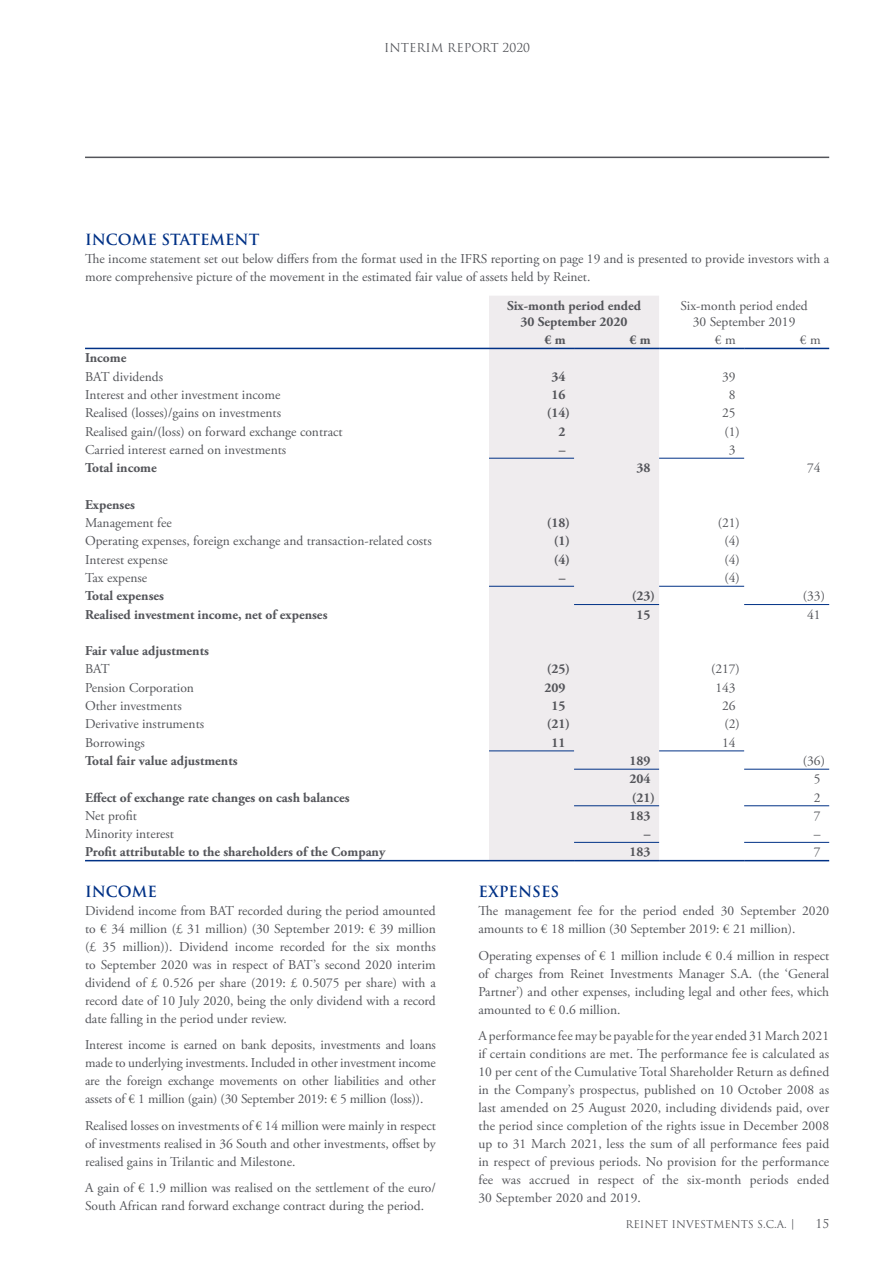
<style>
.page{position:relative;width:893px;height:1263px;background:#fff}
.page>*{position:absolute;margin:0;border:0;box-sizing:border-box;transform-origin:0 0}
.t1{font:700 15px "Trajan Pro";color:#003186}
.t2{font:13.5px/18px "Adobe Garamond Pro";color:#54555a;text-align:justify}
.t3{font:700 13.5px/16.2px "Adobe Garamond Pro";color:#54555a;text-align:center}
.t4{font:12px "Trajan Pro";color:#54555a}
.t5{font:10.5px "Trajan Pro";color:#54555a}
.s1{font-weight:700}
</style>
<div class="page">
<hr style="left:85px;top:157px;width:744px;height:1px;background:#54555a">
<div style="left:489px;top:296px;width:170px;height:52px;background:#efecee"></div>
<div style="left:489px;top:349px;width:170px;height:511px;background:#efecee"></div>
<hr style="left:85px;top:348px;width:404px;height:1px;background:#003186">
<hr style="left:489px;top:348px;width:85px;height:1px;background:#003186">
<hr style="left:574px;top:348px;width:85px;height:1px;background:#003186">
<hr style="left:659px;top:348px;width:85px;height:1px;background:#003186">
<hr style="left:744px;top:348px;width:85px;height:1px;background:#003186">
<hr style="left:489px;top:458px;width:85px;height:1px;background:#003186">
<hr style="left:659px;top:458px;width:85px;height:1px;background:#003186">
<hr style="left:574px;top:604px;width:85px;height:1px;background:#003186">
<hr style="left:744px;top:604px;width:85px;height:1px;background:#003186">
<hr style="left:489px;top:750px;width:85px;height:1px;background:#003186">
<hr style="left:574px;top:769px;width:85px;height:1px;background:#003186">
<hr style="left:574px;top:805px;width:85px;height:1px;background:#003186">
<hr style="left:574px;top:842px;width:85px;height:1px;background:#003186">
<hr style="left:85px;top:860px;width:404px;height:1px;background:#003186">
<hr style="left:489px;top:860px;width:85px;height:1px;background:#003186">
<hr style="left:574px;top:860px;width:85px;height:1px;background:#003186">
<hr style="left:659px;top:860px;width:85px;height:1px;background:#003186">
<hr style="left:744px;top:860px;width:85px;height:1px;background:#003186">
<hr style="left:744px;top:769px;width:85px;height:1px;background:#003186">
<hr style="left:744px;top:805px;width:85px;height:1px;background:#003186">
<hr style="left:744px;top:842px;width:85px;height:1px;background:#003186">
<hr style="left:489px;top:586px;width:85px;height:1px;background:#003186">
<hr style="left:659px;top:586px;width:85px;height:1px;background:#003186">
<hr style="left:659px;top:750px;width:85px;height:1px;background:#003186">
<p class="t4" style="left:384px;top:40px;width:147px">INTERIM REPORT 2020</p>
<p class="t1" style="left:85px;top:230px;width:176px">INCOME STATEMENT</p>
<p class="t2" style="left:85px;top:250px;width:746px">The income statement set out below differs from the format used in the IFRS reporting on page 19 and is presented to provide investors with a more comprehensive picture of the movement in the estimated fair value of assets held by Reinet.</p>
<p class="t3" style="left:507px;top:298px;width:135px">Six-month period ended<br>30 September 2020</p>
<p class="t2" style="left:680px;top:298px;width:129px;line-height:16.2px;text-align:center">Six-month period ended<br>30 September 2019</p>
<p class="t3" style="left:544px;top:332px;width:23px">€ m</p>
<p class="t3" style="left:629px;top:332px;width:23px">€ m</p>
<p class="t2" style="left:715px;top:331px;width:22px">€ m</p>
<p class="t2" style="left:800px;top:331px;width:22px">€ m</p>
<p class="t3" style="left:85px;top:350px;width:43px">Income</p>
<p class="t2" style="left:85px;top:368px;width:80px">BAT dividends</p>
<p class="t3" style="left:551px;top:369px;width:16px">34</p>
<p class="t2" style="left:722px;top:368px;width:15px">39</p>
<p class="t2" style="left:85px;top:386px;width:197px">Interest and other investment income</p>
<p class="t3" style="left:551px;top:387px;width:16px">16</p>
<p class="t2" style="left:729px;top:386px;width:8px">8</p>
<p class="t2" style="left:85px;top:405px;width:197px">Realised (losses)/gains on investments</p>
<p class="t3" style="left:547px;top:405px;width:25px">(14)</p>
<p class="t2" style="left:722px;top:405px;width:15px">25</p>
<p class="t2" style="left:85px;top:423px;width:259px">Realised gain/(loss) on forward exchange contract</p>
<p class="t3" style="left:558px;top:423px;width:9px">2</p>
<p class="t2" style="left:725px;top:423px;width:17px">(1)</p>
<p class="t2" style="left:85px;top:441px;width:203px">Carried interest earned on investments</p>
<p class="t3" style="left:559px;top:442px;width:8px">–</p>
<p class="t2" style="left:729px;top:441px;width:8px">3</p>
<p class="t3" style="left:85px;top:460px;width:73px">Total income</p>
<p class="t3" style="left:637px;top:460px;width:16px">38</p>
<p class="t2" style="left:807px;top:459px;width:15px">74</p>
<p class="t3" style="left:85px;top:497px;width:51px">Expenses</p>
<p class="t2" style="left:85px;top:514px;width:88px">Management fee</p>
<p class="t3" style="left:547px;top:515px;width:25px">(18)</p>
<p class="t2" style="left:718px;top:514px;width:24px">(21)</p>
<p class="t2" style="left:85px;top:533px;width:348px">Operating expenses, foreign exchange and transaction-related costs</p>
<p class="t3" style="left:554px;top:533px;width:18px">(1)</p>
<p class="t2" style="left:725px;top:533px;width:17px">(4)</p>
<p class="t2" style="left:85px;top:551px;width:84px">Interest expense</p>
<p class="t3" style="left:554px;top:552px;width:18px">(4)</p>
<p class="t2" style="left:725px;top:551px;width:17px">(4)</p>
<p class="t2" style="left:85px;top:569px;width:64px">Tax expense</p>
<p class="t3" style="left:559px;top:570px;width:8px">–</p>
<p class="t2" style="left:725px;top:569px;width:17px">(4)</p>
<p class="t3" style="left:85px;top:588px;width:81px">Total expenses</p>
<p class="t3" style="left:632px;top:588px;width:25px">(23)</p>
<p class="t2" style="left:803px;top:587px;width:24px">(33)</p>
<p class="t3" style="left:85px;top:606px;width:244px">Realised investment income, net of expenses</p>
<p class="t3" style="left:637px;top:606px;width:16px">15</p>
<p class="t2" style="left:807px;top:606px;width:15px">41</p>
<p class="t3" style="left:85px;top:643px;width:125px">Fair value adjustments</p>
<p class="t2" style="left:85px;top:661px;width:26px">BAT</p>
<p class="t3" style="left:547px;top:661px;width:25px">(25)</p>
<p class="t2" style="left:711px;top:661px;width:30px">(217)</p>
<p class="t2" style="left:85px;top:679px;width:111px">Pension Corporation</p>
<p class="t3" style="left:544px;top:680px;width:23px">209</p>
<p class="t2" style="left:715px;top:679px;width:22px">143</p>
<p class="t2" style="left:85px;top:697px;width:98px">Other investments</p>
<p class="t3" style="left:551px;top:698px;width:16px">15</p>
<p class="t2" style="left:722px;top:697px;width:15px">26</p>
<p class="t2" style="left:85px;top:715px;width:121px">Derivative instruments</p>
<p class="t3" style="left:547px;top:716px;width:25px">(21)</p>
<p class="t2" style="left:725px;top:715px;width:17px">(2)</p>
<p class="t2" style="left:85px;top:734px;width:61px">Borrowings</p>
<p class="t3" style="left:551px;top:734px;width:16px">11</p>
<p class="t2" style="left:722px;top:734px;width:15px">14</p>
<p class="t3" style="left:85px;top:753px;width:154px">Total fair value adjustments</p>
<p class="t3" style="left:629px;top:753px;width:23px">189</p>
<p class="t2" style="left:803px;top:752px;width:24px">(36)</p>
<p class="t3" style="left:629px;top:771px;width:23px">204</p>
<p class="t2" style="left:814px;top:770px;width:8px">5</p>
<p class="t3" style="left:85px;top:789px;width:266px">Effect of exchange rate changes on cash balances</p>
<p class="t3" style="left:632px;top:789px;width:25px">(21)</p>
<p class="t2" style="left:814px;top:789px;width:8px">2</p>
<p class="t2" style="left:85px;top:807px;width:54px">Net profit</p>
<p class="t3" style="left:629px;top:808px;width:23px">183</p>
<p class="t2" style="left:814px;top:807px;width:8px">7</p>
<p class="t2" style="left:85px;top:825px;width:90px">Minority interest</p>
<p class="t3" style="left:644px;top:826px;width:8px">–</p>
<p class="t2" style="left:814px;top:825px;width:8px">–</p>
<p class="t3" style="left:85px;top:844px;width:302px">Profit attributable to the shareholders of the Company</p>
<p class="t3" style="left:629px;top:844px;width:23px">183</p>
<p class="t2" style="left:814px;top:844px;width:8px">7</p>
<p class="t1" style="left:85px;top:882px;width:73px">INCOME</p>
<p class="t2" style="left:85px;top:902px;width:352px">Dividend income from BAT recorded during the period amounted to € 34 million (£ 31 million) (30 September 2019: € 39 million (£ 35 million)). Dividend income recorded for the six months to September 2020 was in respect of BAT’s second 2020 interim dividend of £ 0.526 per share (2019: £ 0.5075 per share) with a record date of 10 July 2020, being the only dividend with a record date falling in the period under review.</p>
<p class="t2" style="left:85px;top:1036px;width:352px">Interest income is earned on bank deposits, investments and loans made to underlying investments. Included in other investment income are the foreign exchange movements on other liabilities and other assets of € 1 million (gain) (30 September 2019: € 5 million (loss)).</p>
<p class="t2" style="left:85px;top:1117px;width:352px">Realised losses on investments of € 14 million were mainly in respect of investments realised in 36 South and other investments, offset by realised gains in Trilantic and Milestone.</p>
<p class="t2" style="left:85px;top:1179px;width:352px">A gain of € 1.9 million was realised on the settlement of the euro/<br>South African rand forward exchange contract during the period.</p>
<p class="t1" style="left:478px;top:882px;width:82px">EXPENSES</p>
<p class="t2" style="left:478px;top:902px;width:352px">The management fee for the period ended 30 September 2020 amounts to € 18 million (30 September 2019: € 21 million).</p>
<p class="t2" style="left:478px;top:947px;width:352px">Operating expenses of € 1 million include € 0.4 million in respect of charges from Reinet Investments Manager S.A. (the ‘General Partner’) and other expenses, including legal and other fees, which amounted to € 0.6 million.</p>
<p class="t2" style="left:478px;top:1027px;width:352px">A performance fee may be payable for the year ended 31 March 2021 if certain conditions are met. The performance fee is calculated as 10 per cent of the Cumulative Total Shareholder Return as defined in the Company’s prospectus, published on 10 October 2008 as last amended on 25 August 2020, including dividends paid, over the period since completion of the rights issue in December 2008 up to 31 March 2021, less the sum of all performance fees paid in respect of previous periods. No provision for the performance fee was accrued in respect of the six-month periods ended 30 September 2020 and 2019.</p>
<p class="t5" style="left:625px;top:1218px;width:171px">REINET INVESTMENTS S.C.A. <span class="s1">|</span></p>
<p class="t4" style="left:815px;top:1216px;width:15px">15</p>
</div>
